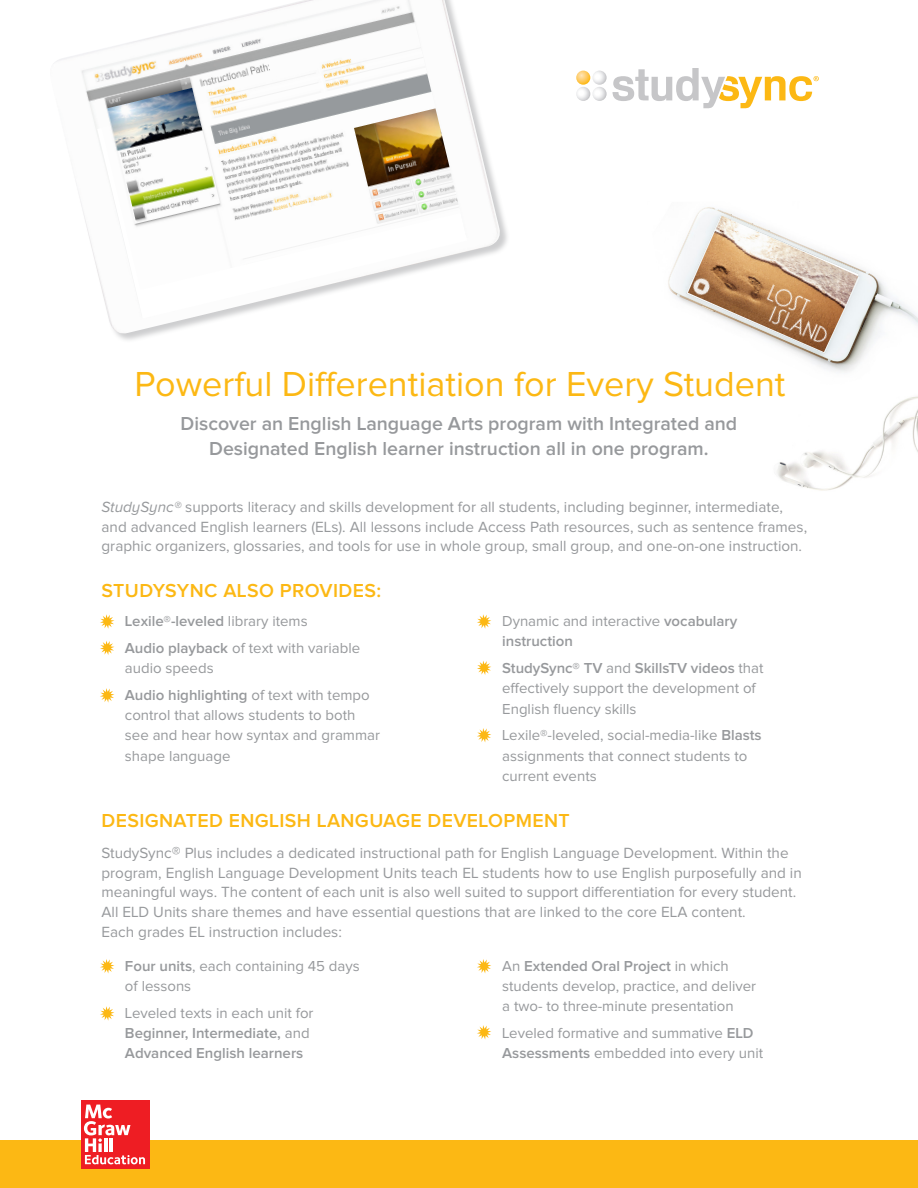
<style>
.page{position:relative;width:918px;height:1188px;background:#fff}
.page>*{position:absolute;margin:0;border:0;box-sizing:border-box;transform-origin:0 0}
.Heads{font:36px "Proxima Nova";color:#fcb814}
.Heads-2{font:600 19.5px/25.5px "Proxima Nova";color:#97999c;text-align:center}
.Heads-3{font:600 19.5px "Proxima Nova";letter-spacing:.02em;color:#fcb814}
.Heads-4{font:15.3px/20px "Proxima Nova";color:#97999c}
.Heads-5{font:15px/20.2px "Proxima Nova";color:#97999c}
.Heads-6{font:600 15px/20.2px "Proxima Nova";color:#97999c}
.s1{font-family:"Proxima Nova A";font-style:italic}
.s2{font-weight:400}
.s3{font-weight:600}
.s4{font-size:18px}
</style>
<div class="page">
<img style="left:56px;top:0;width:447px;height:337px">
<svg style="left:97px;top:51px;width:370px;height:268px"></svg>
<img style="left:95px;top:23px;width:366px;height:267px">
<div style="left:0;top:1140px;width:918px;height:48px;background:#fcb814"></div>
<div style="left:81px;top:1100px;width:68px;height:68px;background:#ee1d23"></div>
<svg style="left:84px;top:1105px;width:61px;height:59px"></svg>
<svg style="left:576px;top:87px;width:14px;height:14px"></svg>
<svg style="left:592px;top:87px;width:15px;height:14px"></svg>
<svg style="left:576px;top:71px;width:31px;height:14px"></svg>
<svg style="left:613px;top:68px;width:206px;height:40px"></svg>
<svg style="left:100px;top:614px;width:14px;height:15px"></svg>
<svg style="left:100px;top:641px;width:14px;height:14px"></svg>
<svg style="left:100px;top:688px;width:14px;height:15px"></svg>
<svg style="left:477px;top:728px;width:14px;height:14px"></svg>
<svg style="left:477px;top:614px;width:14px;height:15px"></svg>
<svg style="left:477px;top:661px;width:14px;height:14px"></svg>
<svg style="left:100px;top:959px;width:14px;height:14px"></svg>
<svg style="left:100px;top:1006px;width:14px;height:15px"></svg>
<svg style="left:477px;top:959px;width:14px;height:14px"></svg>
<svg style="left:477px;top:1025px;width:14px;height:15px"></svg>
<img style="left:668px;top:207px;width:250px;height:284px">
<svg style="left:687px;top:216px;width:173px;height:137px"></svg>
<img style="left:688px;top:216px;width:170px;height:136px">
<p class="Heads" style="left:135px;top:364px;width:653px">Powerful Differentiation for Every Student</p>
<p class="Heads-2" style="left:181px;top:411px;width:558px">Discover an English Language Arts program with Integrated and<br>Designated English learner instruction all in one program.</p>
<p class="Heads-4" style="left:101px;top:497px;width:707px"><span class="s1">StudySync®</span> supports literacy and skills development for all students, including beginner, intermediate, and advanced English learners (ELs). All lessons include Access Path resources, such as sentence frames, graphic organizers, glossaries, and tools for use in whole group, small group, and one-on-one instruction.</p>
<p class="Heads-3" style="left:101px;top:580px;width:281px">STUDYSYNC ALSO PROVIDES:</p>
<p class="Heads-6" style="left:125px;top:611px;width:184px">Lexile®-leveled <span class="s2">library items</span></p>
<p class="Heads-5" style="left:125px;top:638px;width:237px"><span class="s3">Audio playback</span> of text with variable audio speeds</p>
<p class="Heads-5" style="left:125px;top:685px;width:257px"><span class="s3">Audio highlighting</span> of text with tempo control that allows students to both see and hear how syntax and grammar shape language</p>
<p class="Heads-5" style="left:502px;top:611px;width:237px">Dynamic and interactive <span class="s3">vocabulary instruction</span></p>
<p class="Heads-5" style="left:502px;top:658px;width:263px"><span class="s3">StudySync® TV</span> and <span class="s3">SkillsTV videos</span> that effectively support the development of<br>English fluency skills</p>
<p class="Heads-5" style="left:502px;top:726px;width:261px">Lexile®-leveled, social-media-like <span class="s3">Blasts </span>assignments that connect students to current events</p>
<p class="Heads-3" style="left:101px;top:810px;width:470px">DESIGNATED ENGLISH LANGUAGE DEVELOPMENT</p>
<p class="Heads-4" style="left:101px;top:843px;width:702px">StudySync<span class="s4">®</span> Plus includes a dedicated instructional path for English Language Development. Within the program, English Language Development Units teach EL students how to use English purposefully and in meaningful ways. The content of each unit is also well suited to support differentiation for every student.<br>All ELD Units share themes and have essential questions that are linked to the core ELA content.<br>Each grades EL instruction includes:</p>
<p class="Heads-5" style="left:502px;top:956px;width:255px">An <span class="s3">Extended Oral Project</span> in which students develop, practice, and deliver a two- to three-minute presentation</p>
<p class="Heads-5" style="left:502px;top:1023px;width:263px">Leveled formative and summative <span class="s3">ELD<br>Assessments</span> embedded into every unit</p>
<p class="Heads-5" style="left:125px;top:956px;width:236px"><span class="s3">Four units</span>, each containing 45 days of lessons</p>
<p class="Heads-6" style="left:125px;top:1003px;width:190px"><span class="s2">Leveled texts in each unit for<br></span>Beginner, Intermediate, <span class="s2">and<br></span>Advanced English learners</p>
</div>
